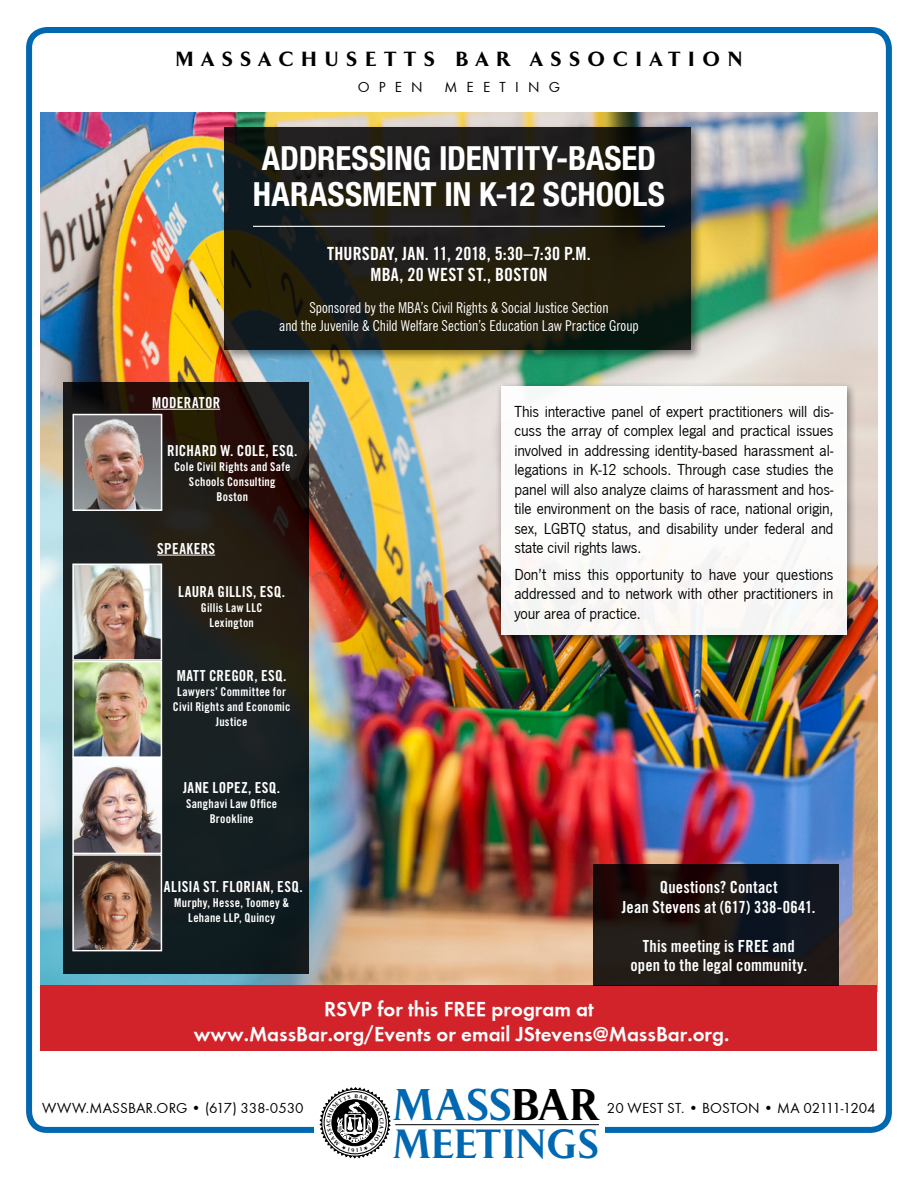
<style>
.page{position:relative;width:918px;height:1188px;background:#fff}
.page>*{position:absolute;margin:0;border:0;box-sizing:border-box;transform-origin:0 0}
.t1{font:600 41.4px "Pompei Std";letter-spacing:.01em;color:#0067b1}
.t2{font:600 38.1px "Pompei Std";letter-spacing:.01em;color:#0067b1}
.t3{font:700 condensed 33px/36px "Context Reprise Condensed S Si";letter-spacing:-.005em;color:#fff}
.t4{font:700 21px/25.2px "Function";color:#fff;text-align:center}
.t5{font:800 21px "Arrow";letter-spacing:.4em;color:#000}
.t6{font:600 condensed 18px/21px "Commerce Condensed S Si";letter-spacing:.01em;color:#fff;text-align:center}
.t7{font:16.5px/19.5px "News Gothic";letter-spacing:-.005em;color:#000;text-align:justify}
.t8{font:600 condensed 16.5px/19.5px "Commerce Condensed S Si";letter-spacing:.01em;color:#fff;text-align:center}
.t9{font:condensed 15px/18px "News Gothic BT";color:#fff;text-align:center}
.t10{font:600 condensed 15px "Commerce Condensed S Si";letter-spacing:.02em;color:#fff}
.t11{font:15px "Function";letter-spacing:.005em;color:#000}
.t12{font:600 condensed 12px/15px "Commerce Condensed S Si";letter-spacing:.025em;color:#fff;text-align:center}
.s1{color:#000}
</style>
<div class="page">
<div style="left:26px;top:27px;width:866px;height:1106px;border:6px solid #0067b1;border-radius:18px"></div>
<div style="left:314px;top:1093px;width:290px;height:77px;background:#fff"></div>
<hr style="left:395px;top:1124px;width:204px;height:1px;background:#000">
<img style="left:40px;top:112px;width:837px;height:874px">
<div style="left:40px;top:986px;width:838px;height:65px;background:#d2232a"></div>
<div style="left:495px;top:381px;width:362px;height:264px;background:#000;opacity:.47"></div>
<div style="left:501px;top:387px;width:346px;height:248px;background:#fff"></div>
<div style="left:221px;top:124px;width:483px;height:238px;background:#000;opacity:.5"></div>
<svg style="left:225px;top:127px;width:466px;height:223px;background:#1e1d14"></svg>
<hr style="left:253px;top:226px;width:412px;height:1px;background:#fff">
<svg style="left:64px;top:382px;width:245px;height:592px;background:#1c1c1a"></svg>
<svg style="left:593px;top:864px;width:245px;height:122px;background:#1a1515"></svg>
<hr style="left:157px;top:555px;width:58px;height:1px;background:#fff">
<hr style="left:152px;top:409px;width:68px;height:1px;background:#fff">
<img style="left:75px;top:567px;width:84px;height:284px">
<div style="left:72px;top:564px;width:90px;height:97px;border:2px solid #fff"></div>
<div style="left:72px;top:661px;width:90px;height:97px;border:2px solid #fff"></div>
<div style="left:72px;top:757px;width:90px;height:97px;border:2px solid #fff"></div>
<img style="left:75px;top:857px;width:84px;height:91px">
<div style="left:72px;top:854px;width:90px;height:97px;border:2px solid #fff"></div>
<img style="left:76px;top:417px;width:83px;height:91px">
<div style="left:73px;top:414px;width:89px;height:97px;border:2px solid #fff"></div>
<svg style="left:320px;top:1087px;width:71px;height:71px"></svg>
<p class="t5" style="left:176px;top:48px;width:568px">MASSACHUSETTS BAR ASSOCIATION</p>
<p class="t11" style="left:358px;top:79px;width:66px">OPEN</p>
<p class="t11" style="left:445px;top:79px;width:117px">M EETING</p>
<h3 class="t3" style="left:253px;top:139px;width:413px">ADDRESSING IDENTITY-BASED<br>HARASSMENT IN K-12 SCHOOLS</h3>
<p class="t6" style="left:327px;top:243px;width:265px">Thursday, Jan. 11, 2018, 5:30–7:30 P.M.<br>MBA, 20 West St., Boston</p>
<p class="t9" style="left:279px;top:298px;width:361px">Sponsored by the MBA’s Civil Rights &amp; Social Justice Section<br>and the Juvenile &amp; Child Welfare Section’s Education Law Practice Group</p>
<p class="t10" style="left:152px;top:393px;width:69px">moderator</p>
<p class="t10" style="left:167px;top:441px;width:132px">Richard W. Cole, Esq.</p>
<p class="t12" style="left:174px;top:459px;width:118px">Cole Civil Rights and Safe<br>Schools Consulting<br>Boston</p>
<p class="t10" style="left:157px;top:539px;width:60px">speakers</p>
<p class="t10" style="left:178px;top:583px;width:109px">Laura Gillis, Esq.</p>
<p class="t12" style="left:201px;top:600px;width:63px">Gillis Law LLC<br>Lexington</p>
<p class="t10" style="left:177px;top:666px;width:111px">Matt Cregor, Esq.</p>
<p class="t12" style="left:173px;top:684px;width:119px">Lawyers’ Committee for<br>Civil Rights and Economic<br>Justice</p>
<p class="t10" style="left:183px;top:779px;width:99px">Jane Lopez, Esq.</p>
<p class="t12" style="left:186px;top:796px;width:93px">Sanghavi Law Office<br>Brookline</p>
<p class="t10" style="left:164px;top:877px;width:140px">Alisia St. Florian, Esq.</p>
<p class="t12" style="left:174px;top:895px;width:116px">Murphy, Hesse, Toomey &amp;<br>Lehane LLP, Quincy</p>
<p class="t7" style="left:514px;top:402px;width:321px">This interactive panel of expert practitioners will dis&shy;cuss the array of complex legal and practical issues involved in addressing identity-based harassment al&shy;legations in K-12 schools. Through case studies the panel will also analyze claims of harassment and hos&shy;tile environment on the basis of race, national origin, sex, LGBTQ status, and disability under federal and state civil rights laws.</p>
<p class="t7" style="left:514px;top:565px;width:321px">Don’t miss this opportunity to have your questions addressed and to network with other practitioners in your area of practice.</p>
<p class="t8" style="left:622px;top:877px;width:195px">Questions? Contact<br>Jean Stevens at (617) 338-0641.</p>
<p class="t8" style="left:631px;top:936px;width:178px">This meeting is free and open to the legal community.</p>
<p class="t4" style="left:194px;top:996px;width:537px">RSVP for this free program at<br>www.MassBar.org/Events or email JStevens@MassBar.org.</p>
<h1 class="t1" style="left:393px;top:1077px;width:208px">MASS<span class="s1">BAR</span></h1>
<p class="t11" style="left:42px;top:1099px;width:16px">WWW</p>
<p class="t11" style="left:86px;top:1099px;width:219px">.MASSBAR.ORG • (617) 338-0530</p>
<p class="t11" style="left:607px;top:1099px;width:270px">20 WEST ST. • BOSTON • MA 02111-1204</p>
<h2 class="t2" style="left:393px;top:1119px;width:207px">MEETINGS</h2>
</div>
